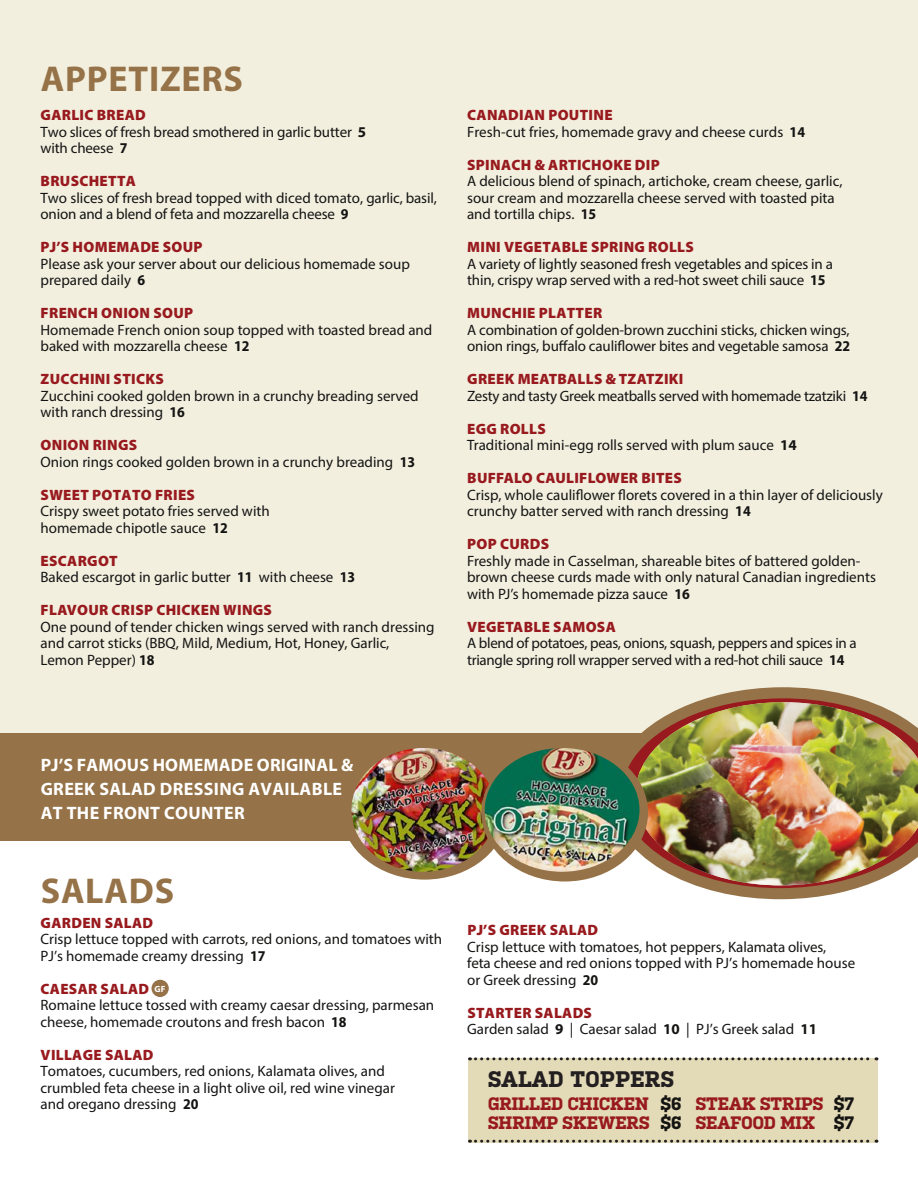
<style>
.page{position:relative;width:918px;height:1188px;background:#fff}
.page>*{position:absolute;margin:0;border:0;box-sizing:border-box;transform-origin:0 0}
.t1{font:700 36px "Myriad Pro";letter-spacing:.02em;color:#957247}
.t2{font:700 22.5px "Kulturista";color:#231f20}
.t3{font:700 18px/24px "Myriad Pro";letter-spacing:.02em;color:#fff}
.t4{font:700 18px "Kulturista";letter-spacing:-.025em;color:#981a1e}
.t5{font:15px/16.5px "Myriad Pro";color:#141413}
.t6{font:900 15px "Myriad Pro";letter-spacing:.02em;color:#981a1e}
.t7{font:15px/16.5px "Myriad Pro";letter-spacing:-.02em;color:#141413}
.t8{font:700 9px "Myriad Pro";color:#fff}
.s1{font-weight:700}
.s2{font-weight:700;font-stretch:semi-condensed}
.s3{color:#141413}
</style>
<div class="page">
<div style="left:0;top:0;width:918px;height:782px;background:#f3efdf"></div>
<div style="left:0;top:734px;width:918px;height:108px;background:#957247"></div>
<div style="left:468px;top:1058px;width:410px;height:85px;background:#e3dab7"></div>
<div style="left:152px;top:980px;width:17px;height:17px;background:#957247;border-radius:50%"></div>
<svg style="left:610px;top:687px;width:258px;height:213px"></svg>
<img style="left:635px;top:702px;width:283px;height:184px">
<div style="left:341px;top:741px;width:167px;height:139px;background:#957247;border-radius:50%"></div>
<img style="left:351px;top:748px;width:134px;height:124px">
<div style="left:481px;top:743px;width:167px;height:139px;background:#957247;border-radius:50%"></div>
<img style="left:485px;top:748px;width:155px;height:124px">
<svg style="left:470px;top:1057px;width:407px;height:3px"></svg>
<svg style="left:470px;top:1140px;width:407px;height:3px"></svg>
<p class="t1" style="left:41px;top:55px;width:204px">APPETIZERS</p>
<p class="t6" style="left:41px;top:105px;width:107px">GARLIC BREAD</p>
<p class="t5" style="left:40px;top:123px;width:327px">Two slices of fresh bread smothered in garlic butter <span class="s1">5 </span>with cheese <span class="s2">7</span></p>
<p class="t6" style="left:41px;top:171px;width:97px">BRUSCHETTA</p>
<p class="t5" style="left:40px;top:189px;width:398px">Two slices of fresh bread topped with diced tomato, garlic, basil, onion and a blend of feta and mozzarella cheese <span class="s2">9</span></p>
<p class="t6" style="left:41px;top:237px;width:163px">PJ’S HOMEMADE SOUP</p>
<p class="t5" style="left:40px;top:255px;width:371px">Please ask your server about our delicious homemade soup prepared daily <span class="s2">6</span></p>
<p class="t6" style="left:41px;top:303px;width:154px">FRENCH ONION SOUP</p>
<p class="t5" style="left:40px;top:321px;width:393px">Homemade French onion soup topped with toasted bread and baked with mozzarella cheese <span class="s2">12</span></p>
<p class="t6" style="left:41px;top:369px;width:125px">ZUCCHINI STICKS</p>
<p class="t5" style="left:40px;top:387px;width:380px">Zucchini cooked golden brown in a crunchy breading served with ranch dressing <span class="s2">16</span></p>
<p class="t6" style="left:41px;top:435px;width:98px">ONION RINGS</p>
<p class="t5" style="left:40px;top:453px;width:376px">Onion rings cooked golden brown in a crunchy breading <span class="s2">13</span></p>
<p class="t6" style="left:41px;top:485px;width:156px">SWEET POTATO FRIES</p>
<p class="t5" style="left:40px;top:503px;width:231px">Crispy sweet potato fries served with homemade chipotle sauce <span class="s2">12</span></p>
<p class="t6" style="left:41px;top:551px;width:79px">ESCARGOT</p>
<p class="t5" style="left:40px;top:569px;width:316px">Baked escargot in garlic butter <span class="s2">11</span> with cheese <span class="s2">13</span></p>
<p class="t6" style="left:41px;top:600px;width:233px">FLAVOUR CRISP CHICKEN WINGS</p>
<p class="t5" style="left:40px;top:618px;width:396px">One pound of tender chicken wings served with ranch dressing and carrot sticks (BBQ, Mild, Medium, Hot, Honey, Garlic,<br>Lemon Pepper) <span class="s2">18</span></p>
<p class="t6" style="left:467px;top:105px;width:147px">CANADIAN POUTINE</p>
<p class="t5" style="left:467px;top:123px;width:340px">Fresh-cut fries, homemade gravy and cheese curds <span class="s2">14</span></p>
<p class="t6" style="left:467px;top:155px;width:194px">SPINACH &amp; ARTICHOKE DIP</p>
<p class="t5" style="left:467px;top:173px;width:377px">A delicious blend of spinach, artichoke, cream cheese, garlic, sour cream and mozzarella cheese served with toasted pita and tortilla chips. <span class="s2">15</span></p>
<p class="t6" style="left:467px;top:237px;width:228px">MINI VEGETABLE SPRING ROLLS</p>
<p class="t5" style="left:467px;top:255px;width:367px">A variety of lightly seasoned fresh vegetables and spices in a thin, crispy wrap served with a red-hot sweet chili sauce <span class="s2">15</span></p>
<p class="t6" style="left:467px;top:303px;width:137px">MUNCHIE PLATTER</p>
<p class="t5" style="left:467px;top:321px;width:385px">A combination of golden-brown zucchini sticks, chicken wings, onion rings, buffalo cauliflower bites and vegetable samosa <span class="s2">22</span></p>
<p class="t6" style="left:467px;top:369px;width:218px">GREEK MEATBALLS &amp; TZATZIKI</p>
<p class="t7" style="left:467px;top:387px;width:402px">Zesty and tasty Greek meatballs served with homemade tzatziki <span class="s2">14</span></p>
<p class="t6" style="left:467px;top:419px;width:80px">EGG ROLLS</p>
<p class="t5" style="left:467px;top:437px;width:331px">Traditional mini-egg rolls served with plum sauce <span class="s1">14</span></p>
<p class="t6" style="left:467px;top:468px;width:216px">BUFFALO CAULIFLOWER BITES</p>
<p class="t5" style="left:467px;top:486px;width:417px">Crisp, whole cauliflower florets covered in a thin layer of deliciously crunchy batter served with ranch dressing <span class="s2">14</span></p>
<p class="t6" style="left:467px;top:534px;width:83px">POP CURDS</p>
<p class="t5" style="left:467px;top:552px;width:410px">Freshly made in Casselman, shareable bites of battered golden&shy;brown cheese curds made with only natural Canadian ingredients with PJ’s homemade pizza sauce <span class="s2">16</span></p>
<p class="t6" style="left:467px;top:617px;width:150px">VEGETABLE SAMOSA</p>
<p class="t7" style="left:467px;top:635px;width:391px">A blend of potatoes, peas, onions, squash, peppers and spices in a triangle spring roll wrapper served with a red-hot chili sauce <span class="s2">14</span></p>
<p class="t3" style="left:41px;top:752px;width:314px">PJ’S FAMOUS HOMEMADE ORIGINAL &amp;<br>GREEK SALAD DRESSING AVAILABLE<br>AT THE FRONT COUNTER</p>
<p class="t1" style="left:41px;top:868px;width:135px">SALADS</p>
<p class="t6" style="left:41px;top:913px;width:114px">GARDEN SALAD</p>
<p class="t5" style="left:40px;top:931px;width:403px">Crisp lettuce topped with carrots, red onions, and tomatoes with<br>PJ’s homemade creamy dressing <span class="s2">17</span></p>
<p class="t6" style="left:41px;top:979px;width:110px">CAESAR SALAD</p>
<p class="t5" style="left:40px;top:997px;width:395px">Romaine lettuce tossed with creamy caesar dressing, parmesan cheese, homemade croutons and fresh bacon <span class="s2">18</span></p>
<p class="t6" style="left:41px;top:1045px;width:114px">VILLAGE SALAD</p>
<p class="t5" style="left:40px;top:1063px;width:356px">Tomatoes, cucumbers, red onions, Kalamata olives, and crumbled feta cheese in a light olive oil, red wine vinegar and oregano dressing <span class="s2">20</span></p>
<p class="t8" style="left:155px;top:983px;width:13px">GF</p>
<p class="t6" style="left:467px;top:920px;width:132px">PJ’S GREEK SALAD</p>
<p class="t5" style="left:467px;top:938px;width:389px">Crisp lettuce with tomatoes, hot peppers, Kalamata olives,<br>feta cheese and red onions topped with PJ’s homemade house or Greek dressing <span class="s2">20</span></p>
<p class="t6" style="left:467px;top:1003px;width:126px">STARTER SALADS</p>
<p class="t5" style="left:467px;top:1021px;width:351px">Garden salad <span class="s1">9</span> | Caesar salad <span class="s1">10</span> | PJ’s Greek salad <span class="s1">11</span></p>
<p class="t2" style="left:488px;top:1066px;width:188px">SALAD TOPPERS</p>
<p class="t4" style="left:488px;top:1093px;width:196px">GRILLED CHICKEN <span class="s3">$6</span></p>
<p class="t4" style="left:488px;top:1112px;width:196px">SHRIMP SKEWERS <span class="s3">$6</span></p>
<p class="t4" style="left:695px;top:1093px;width:161px">STEAK STRIPS <span class="s3">$7</span></p>
<p class="t4" style="left:695px;top:1112px;width:161px">SEAFOOD MIX <span class="s3">$7</span></p>
</div>
